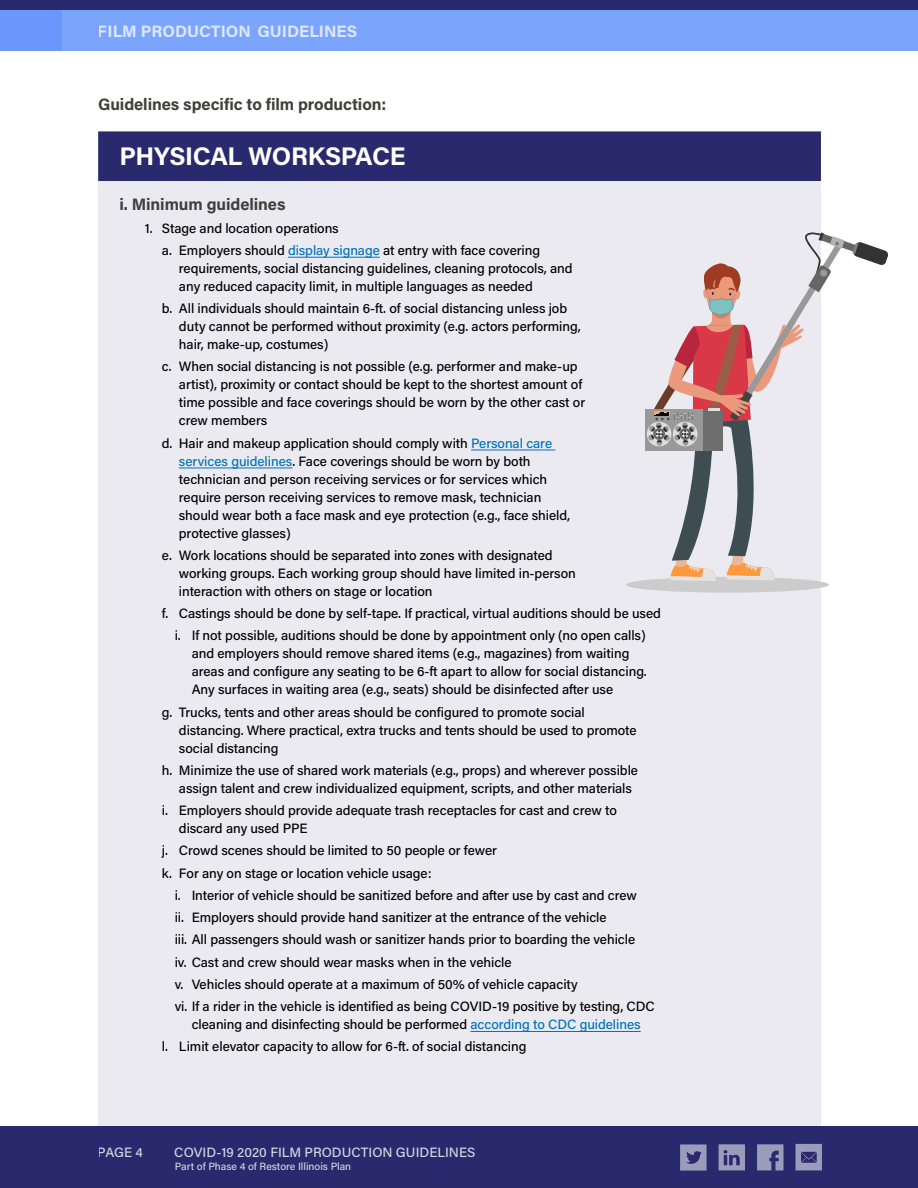
<style>
.page{position:relative;width:918px;height:1188px;background:#fff}
.page>*{position:absolute;margin:0;border:0;box-sizing:border-box;transform-origin:0 0}
.t1{font:700 25.5px "Acumin Pro";letter-spacing:-.02em;color:#fff}
.t2{font:700 16.5px "Acumin Pro";letter-spacing:-.005em;color:#3f3f3d}
.t3{font:700 16.5px "Acumin Pro";color:#fff}
.t4{font:500 13.5px/18px "Acumin Pro";letter-spacing:-.005em;color:#000}
.t5{font:500 13.5px "Acumin Pro";color:#fff}
.t6{font:500 10.5px "Acumin Pro";color:#fff}
.s1{color:#0072bc}
</style>
<div class="page">
<div style="left:98px;top:131px;width:723px;height:51px;background:#29296e"></div>
<div style="left:98px;top:181px;width:723px;height:34px;background:#eaeaf0"></div>
<div style="left:98px;top:210px;width:723px;height:35px;background:#eaeaf0"></div>
<div style="left:98px;top:232px;width:723px;height:71px;background:#eaeaf0"></div>
<hr style="left:288px;top:257px;width:92px;height:1px;background:#0072bc">
<div style="left:98px;top:291px;width:723px;height:70px;background:#eaeaf0"></div>
<div style="left:98px;top:349px;width:723px;height:89px;background:#eaeaf0"></div>
<div style="left:98px;top:425px;width:723px;height:125px;background:#eaeaf0"></div>
<hr style="left:471px;top:450px;width:84px;height:1px;background:#0072bc">
<hr style="left:179px;top:468px;width:113px;height:1px;background:#0072bc">
<div style="left:98px;top:537px;width:723px;height:71px;background:#eaeaf0"></div>
<div style="left:98px;top:596px;width:723px;height:34px;background:#eaeaf0"></div>
<div style="left:98px;top:618px;width:723px;height:89px;background:#eaeaf0"></div>
<div style="left:98px;top:694px;width:723px;height:71px;background:#eaeaf0"></div>
<div style="left:98px;top:752px;width:723px;height:53px;background:#eaeaf0"></div>
<div style="left:98px;top:793px;width:723px;height:52px;background:#eaeaf0"></div>
<div style="left:98px;top:833px;width:723px;height:35px;background:#eaeaf0"></div>
<div style="left:98px;top:855px;width:723px;height:35px;background:#eaeaf0"></div>
<div style="left:98px;top:877px;width:723px;height:35px;background:#eaeaf0"></div>
<div style="left:98px;top:900px;width:723px;height:34px;background:#eaeaf0"></div>
<div style="left:98px;top:922px;width:723px;height:35px;background:#eaeaf0"></div>
<div style="left:98px;top:944px;width:723px;height:35px;background:#eaeaf0"></div>
<div style="left:98px;top:966px;width:723px;height:35px;background:#eaeaf0"></div>
<div style="left:98px;top:989px;width:723px;height:52px;background:#eaeaf0"></div>
<div style="left:98px;top:1029px;width:723px;height:107px;background:#eaeaf0"></div>
<hr style="left:470px;top:1031px;width:171px;height:1px;background:#0072bc">
<div style="left:626px;top:577px;width:203px;height:16px;background:#ccc;border-radius:50%"></div>
<div style="left:645px;top:409px;width:78px;height:42px;background:#999"></div>
<svg style="left:647px;top:232px;width:241px;height:349px"></svg>
<div style="left:0;top:0;width:918px;height:10px;background:#29296e"></div>
<div style="left:0;top:10px;width:918px;height:41px;background:#7ba5fc"></div>
<div style="left:0;top:10px;width:61px;height:41px;background:#6b96fb"></div>
<div style="left:0;top:1127px;width:918px;height:61px;background:#29296e"></div>
<svg style="left:680px;top:1144px;width:27px;height:27px"></svg>
<svg style="left:757px;top:1144px;width:26px;height:26px"></svg>
<svg style="left:719px;top:1144px;width:26px;height:26px"></svg>
<svg style="left:796px;top:1144px;width:26px;height:26px"></svg>
<p class="t3" style="left:98px;top:19px;width:261px">FILM PRODUCTION GUIDELINES</p>
<p class="t2" style="left:98px;top:93px;width:290px">Guidelines specific to film production:</p>
<h1 class="t1" style="left:119px;top:139px;width:288px">PHYSICAL WORKSPACE</h1>
<p class="t2" style="left:119px;top:193px;width:168px">i. Minimum guidelines</p>
<p class="t4" style="left:162px;top:216px;width:380px;line-height:22.2px;text-indent:-17px">1. Stage and location operations<br>a. Employers should <span class="s1">display signage</span> at entry with face covering</p>
<p class="t4" style="left:179px;top:259px;width:395px">requirements, social distancing guidelines, cleaning protocols, and any reduced capacity limit, in multiple languages as needed</p>
<p class="t4" style="left:179px;top:299px;width:403px;text-indent:-17px">b. All individuals should maintain 6-ft. of social distancing unless job duty cannot be performed without proximity (e.g. actors performing, hair, make-up, costumes)</p>
<p class="t4" style="left:179px;top:357px;width:408px;text-indent:-17px">c. When social distancing is not possible (e.g. performer and make-up artist), proximity or contact should be kept to the shortest amount of time possible and face coverings should be worn by the other cast or crew members</p>
<p class="t4" style="left:179px;top:433px;width:393px;text-indent:-17px">d. Hair and makeup application should comply with <span class="s1">Personal care services guidelines</span>. Face coverings should be worn by both technician and person receiving services or for services which require person receiving services to remove mask, technician should wear both a face mask and eye protection (e.g., face shield, protective glasses)</p>
<p class="t4" style="left:179px;top:546px;width:398px;text-indent:-17px">e. Work locations should be separated into zones with designated working groups. Each working group should have limited in-person interaction with others on stage or location</p>
<p class="t4" style="left:162px;top:602px;width:501px;line-height:22.2px;text-align:center">f. Castings should be done by self-tape. If practical, virtual auditions should be used i. If not possible, auditions should be done by appointment only (no open calls)</p>
<p class="t4" style="left:192px;top:644px;width:457px">and employers should remove shared items (e.g., magazines) from waiting areas and configure any seating to be 6-ft apart to allow for social distancing.<br>Any surfaces in waiting area (e.g., seats) should be disinfected after use</p>
<p class="t4" style="left:179px;top:702px;width:459px;text-indent:-17px">g. Trucks, tents and other areas should be configured to promote social distancing. Where practical, extra trucks and tents should be used to promote social distancing</p>
<p class="t4" style="left:179px;top:761px;width:461px;text-indent:-17px">h. Minimize the use of shared work materials (e.g., props) and wherever possible assign talent and crew individualized equipment, scripts, and other materials</p>
<p class="t4" style="left:179px;top:801px;width:440px;text-indent:-17px">i. Employers should provide adequate trash receptacles for cast and crew to discard any used PPE</p>
<p class="t4" style="left:162px;top:839px;width:337px;line-height:22.2px">j. Crowd scenes should be limited to 50 people or fewer k. For any on stage or location vehicle usage:</p>
<p class="t4" style="left:175px;top:883px;width:482px;line-height:22.2px">i. Interior of vehicle should be sanitized before and after use by cast and crew<br>ii. Employers should provide hand sanitizer at the entrance of the vehicle<br>iii. All passengers should wash or sanitizer hands prior to boarding the vehicle<br>iv. Cast and crew should wear masks when in the vehicle<br>v. Vehicles should operate at a maximum of 50% of vehicle capacity<br>vi. If a rider in the vehicle is identified as being COVID-19 positive by testing, CDC</p>
<p class="t4" style="left:162px;top:1013px;width:480px;line-height:22.4px;text-indent:30px">cleaning and disinfecting should be performed <span class="s1">according to CDC guidelines </span>l. Limit elevator capacity to allow for 6-ft. of social distancing</p>
<p class="t5" style="left:98px;top:1143px;width:47px">PAGE 4</p>
<p class="t5" style="left:174px;top:1143px;width:303px">COVID-19 2020 FILM PRODUCTION GUIDELINES</p>
<p class="t6" style="left:175px;top:1159px;width:178px">Part of Phase 4 of Restore Illinois Plan</p>
</div>
